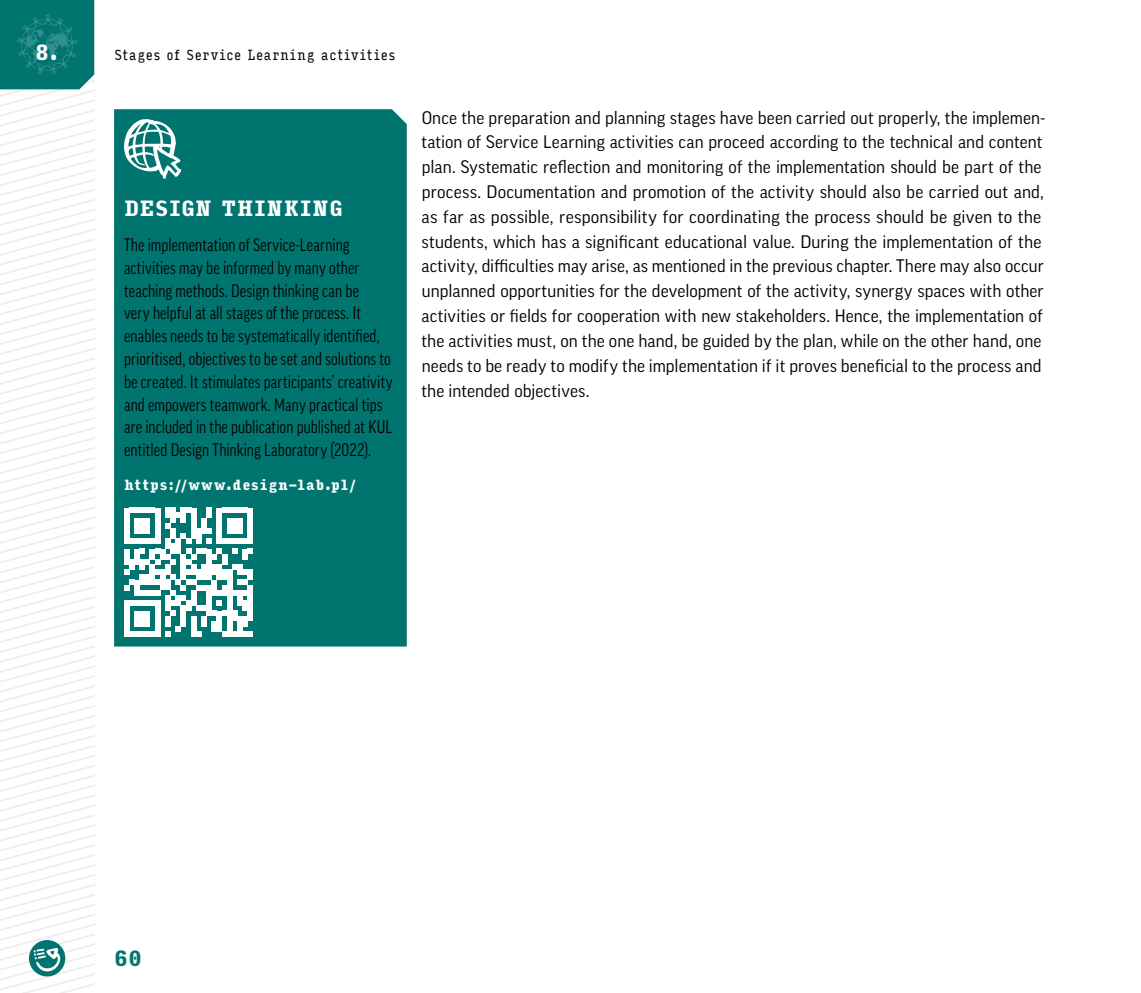
<style>
.page{position:relative;width:1141px;height:993px;background:#fff}
.page>*{position:absolute;margin:0;border:0;box-sizing:border-box;transform-origin:0 0}
.Linki_-_tytul_01{font:900 21px "Input Serif Compressed";letter-spacing:.005em;color:#fff}
.t1{font:900 21px "Input Serif Compressed";color:#00746f}
.t2{font:17.5px/24.8px "Good Pro";letter-spacing:.005em;color:#000}
.Linki_-_tekst_01{font:condensed 17.5px/22.8px "Good Pro";letter-spacing:.005em;color:#000}
.t3{font:14px "Input Serif Compressed";letter-spacing:.025em;color:#000}
.Linki_-_adres_www{font:900 14px "Input Serif Compressed";letter-spacing:.02em;color:#fff}
</style>
<div class="page">
<svg style="left:0;top:89px;width:94px;height:903px"></svg>
<svg style="left:29px;top:939px;width:36px;height:37px"></svg>
<svg style="left:34px;top:947px;width:27px;height:26px"></svg>
<svg style="left:0;top:0;width:94px;height:89px;background:#087873"></svg>
<div style="left:114px;top:109px;width:293px;height:537px;background:#00746f"></div>
<svg style="left:124px;top:119px;width:57px;height:60px"></svg>
<div style="left:124px;top:507px;width:5px;height:31px;background:#fff"></div>
<div style="left:124px;top:610px;width:5px;height:16px;background:#fff"></div>
<div style="left:124px;top:626px;width:5px;height:10px;background:#fff"></div>
<div style="left:134px;top:517px;width:5px;height:16px;background:#fff"></div>
<div style="left:134px;top:610px;width:5px;height:16px;background:#fff"></div>
<div style="left:139px;top:517px;width:6px;height:16px;background:#fff"></div>
<div style="left:139px;top:610px;width:6px;height:16px;background:#fff"></div>
<div style="left:145px;top:517px;width:5px;height:16px;background:#fff"></div>
<div style="left:145px;top:610px;width:5px;height:16px;background:#fff"></div>
<svg style="left:129px;top:507px;width:26px;height:5px"></svg>
<svg style="left:129px;top:631px;width:26px;height:5px"></svg>
<div style="left:155px;top:507px;width:5px;height:31px;background:#fff"></div>
<div style="left:155px;top:610px;width:5px;height:16px;background:#fff"></div>
<div style="left:155px;top:626px;width:5px;height:10px;background:#fff"></div>
<div style="left:165px;top:507px;width:5px;height:10px;background:#fff"></div>
<div style="left:165px;top:615px;width:5px;height:11px;background:#fff"></div>
<svg style="left:165px;top:631px;width:5px;height:5px"></svg>
<div style="left:170px;top:507px;width:6px;height:16px;background:#fff"></div>
<svg style="left:176px;top:626px;width:5px;height:5px"></svg>
<div style="left:181px;top:507px;width:5px;height:16px;background:#fff"></div>
<div style="left:181px;top:610px;width:5px;height:16px;background:#fff"></div>
<svg style="left:176px;top:507px;width:15px;height:10px"></svg>
<div style="left:191px;top:507px;width:5px;height:31px;background:#fff"></div>
<div style="left:191px;top:615px;width:5px;height:11px;background:#fff"></div>
<div style="left:191px;top:626px;width:5px;height:10px;background:#fff"></div>
<svg style="left:196px;top:631px;width:5px;height:5px"></svg>
<div style="left:201px;top:517px;width:6px;height:16px;background:#fff"></div>
<div style="left:201px;top:615px;width:6px;height:11px;background:#fff"></div>
<div style="left:207px;top:507px;width:5px;height:10px;background:#fff"></div>
<div style="left:217px;top:507px;width:5px;height:31px;background:#fff"></div>
<div style="left:217px;top:610px;width:5px;height:16px;background:#fff"></div>
<div style="left:227px;top:517px;width:5px;height:16px;background:#fff"></div>
<div style="left:227px;top:610px;width:5px;height:16px;background:#fff"></div>
<div style="left:232px;top:517px;width:6px;height:16px;background:#fff"></div>
<div style="left:232px;top:610px;width:6px;height:11px;background:#fff"></div>
<div style="left:238px;top:517px;width:5px;height:16px;background:#fff"></div>
<div style="left:238px;top:615px;width:5px;height:11px;background:#fff"></div>
<svg style="left:222px;top:507px;width:26px;height:5px"></svg>
<div style="left:243px;top:615px;width:5px;height:11px;background:#fff"></div>
<div style="left:248px;top:507px;width:5px;height:31px;background:#fff"></div>
<svg style="left:124px;top:523px;width:129px;height:92px"></svg>
<div style="left:248px;top:569px;width:5px;height:10px;background:#fff"></div>
<div style="left:248px;top:584px;width:5px;height:11px;background:#fff"></div>
<div style="left:248px;top:595px;width:5px;height:15px;background:#fff"></div>
<div style="left:248px;top:610px;width:5px;height:11px;background:#fff"></div>
<svg style="left:212px;top:621px;width:41px;height:15px"></svg>
<p class="Linki_-_tytul_01" style="left:35px;top:33px;width:26px">8.</p>
<p class="t3" style="left:114px;top:42px;width:283px">Stages of Service Learning activities</p>
<p class="Linki_-_tytul_01" style="left:124px;top:189px;width:221px">DESIGN THINKING</p>
<p class="Linki_-_tekst_01" style="left:124px;top:233px;width:270px">The implementation of Service-Learning activities may be informed by many other teaching methods. Design thinking can be<br>very helpful at all stages of the process. It enables needs to be systematically identified, prioritised, objectives to be set and solutions to be created. It stimulates participants’ creativity and empowers teamwork. Many practical tips are included in the publication published at KUL entitled Design Thinking Laboratory (2022).</p>
<p class="Linki_-_adres_www" style="left:124px;top:471px;width:234px">https://www.design-lab.pl/</p>
<p class="t2" style="left:421px;top:105px;width:625px">Once the preparation and planning stages have been carried out properly, the implemen&shy;tation of Service Learning activities can proceed according to the technical and content plan. Systematic reflection and monitoring of the implementation should be part of the process. Documentation and promotion of the activity should also be carried out and, as far as possible, responsibility for coordinating the process should be given to the students, which has a significant educational value. During the implementation of the activity, difficulties may arise, as mentioned in the previous chapter. There may also occur unplanned opportunities for the development of the activity, synergy spaces with other activities or fields for cooperation with new stakeholders. Hence, the implementation of the activities must, on the one hand, be guided by the plan, while on the other hand, one needs to be ready to modify the implementation if it proves beneficial to the process and the intended objectives.</p>
<p class="t1" style="left:114px;top:938px;width:30px">60</p>
</div>
